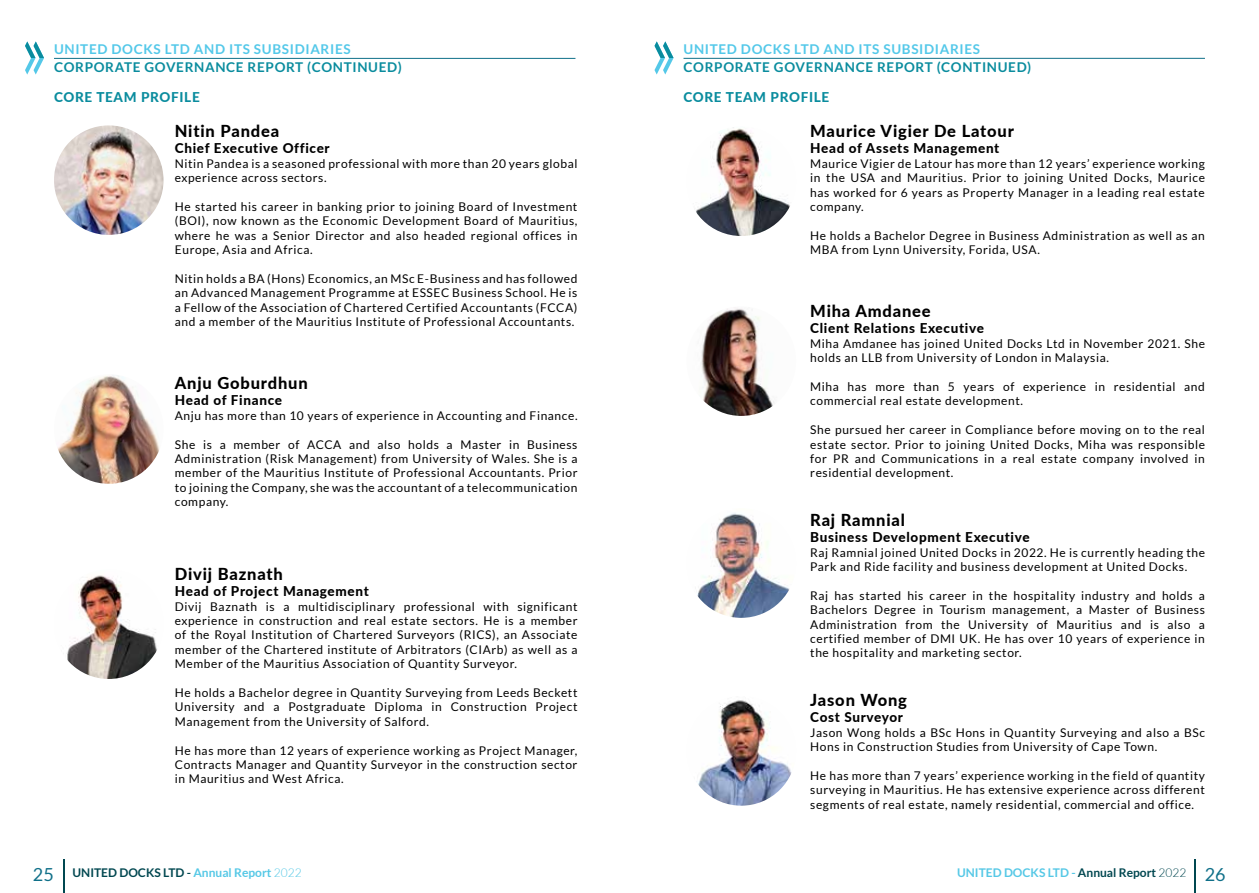
<style>
.page{position:relative;width:1259px;height:893px;background:#fff}
.page>*{position:absolute;margin:0;border:0;box-sizing:border-box;transform-origin:0 0}
.t1{font:800 16.5px "Lato";letter-spacing:.05em;color:#000}
.t2{font:800 13.5px "Lato";letter-spacing:.05em;color:#000}
.t3{font:700 13.5px "Lato";letter-spacing:.05em;color:#0a8c9e}
.t4{font:700 13.5px "Lato";letter-spacing:.05em;color:#53c8e9}
.t5{font:800 13.5px "Lato";letter-spacing:.05em;color:#0a8c9e}
.t6{font:12px/14.4px "Lato";letter-spacing:.05em;color:#000;text-align:justify}
.t7{font:700 12px "Lato";color:#004750}
.t8{font:700 12px "Lato";color:#55c8e6}
.s1{font-weight:400;font-size:18px;color:#107089}
.s2{color:#55c8e6}
.s3{font-weight:300;color:#55c8e6}
.s4{color:#004750}
.s5{font-weight:300;color:#004750}
</style>
<div class="page">
<img style="left:54px;top:374px;width:110px;height:110px;border-radius:55px">
<img style="left:54px;top:125px;width:110px;height:110px;border-radius:55px">
<img style="left:54px;top:569px;width:110px;height:110px;border-radius:55px">
<img style="left:686px;top:306px;width:110px;height:110px;border-radius:55px">
<img style="left:686px;top:508px;width:110px;height:110px;border-radius:55px">
<img style="left:686px;top:696px;width:110px;height:110px;border-radius:55px">
<img style="left:686px;top:126px;width:110px;height:110px;border-radius:55px">
<svg style="left:654px;top:41px;width:19px;height:34px"></svg>
<svg style="left:25px;top:41px;width:19px;height:34px"></svg>
<hr style="left:683px;top:58px;width:522px;height:1px;background:#0f7089">
<hr style="left:54px;top:58px;width:521px;height:1px;background:#0f7089">
<hr style="left:64px;top:860px;width:1px;height:33px;background:#004750">
<hr style="left:1194px;top:860px;width:1px;height:33px;background:#004750">
<p class="t4" style="left:54px;top:41px;width:298px">UNITED DOCKS LTD AND ITS SUBSIDIARIES</p>
<p class="t4" style="left:683px;top:41px;width:298px">UNITED DOCKS LTD AND ITS SUBSIDIARIES</p>
<p class="t3" style="left:54px;top:59px;width:349px">CORPORATE GOVERNANCE REPORT (CONTINUED)</p>
<p class="t3" style="left:683px;top:59px;width:349px">CORPORATE GOVERNANCE REPORT (CONTINUED)</p>
<p class="t5" style="left:54px;top:87px;width:147px">CORE TEAM PROFILE</p>
<h1 class="t1" style="left:175px;top:119px;width:106px">Nitin Pandea</h1>
<p class="t2" style="left:175px;top:138px;width:156px">Chief Executive Officer</p>
<p class="t6" style="left:175px;top:156px;width:404px">Nitin Pandea is a seasoned professional with more than 20 years global experience across sectors.</p>
<p class="t6" style="left:175px;top:199px;width:404px">He started his career in banking prior to joining Board of Investment (BOI), now known as the Economic Development Board of Mauritius, where he was a Senior Director and also headed regional offices in Europe, Asia and Africa.</p>
<p class="t6" style="left:175px;top:271px;width:404px">Nitin holds a BA (Hons) Economics, an MSc E-Business and has followed an Advanced Management Programme at ESSEC Business School. He is a Fellow of the Association of Chartered Certified Accountants (FCCA) and a member of the Mauritius Institute of Professional Accountants.</p>
<h1 class="t1" style="left:175px;top:371px;width:134px">Anju Goburdhun</h1>
<p class="t2" style="left:175px;top:390px;width:109px">Head of Finance</p>
<p class="t6" style="left:175px;top:408px;width:404px">Anju has more than 10 years of experience in Accounting and Finance.</p>
<p class="t6" style="left:175px;top:437px;width:404px">She is a member of ACCA and also holds a Master in Business Administration (Risk Management) from University of Wales. She is a member of the Mauritius Institute of Professional Accountants. Prior to joining the Company, she was the accountant of a telecommunication company.</p>
<h1 class="t1" style="left:175px;top:562px;width:110px">Divij Baznath</h1>
<p class="t2" style="left:175px;top:581px;width:195px">Head of Project Management</p>
<p class="t6" style="left:175px;top:599px;width:404px">Divij Baznath is a multidisciplinary professional with significant experience in construction and real estate sectors. He is a member of the Royal Institution of Chartered Surveyors (RICS), an Associate member of the Chartered institute of Arbitrators (CIArb) as well as a Member of the Mauritius Association of Quantity Surveyor.</p>
<p class="t6" style="left:175px;top:685px;width:404px">He holds a Bachelor degree in Quantity Surveying from Leeds Beckett University and a Postgraduate Diploma in Construction Project Management from the University of Salford.</p>
<p class="t6" style="left:175px;top:743px;width:404px">He has more than 12 years of experience working as Project Manager, Contracts Manager and Quantity Surveyor in the construction sector in Mauritius and West Africa.</p>
<p class="t5" style="left:683px;top:87px;width:147px">CORE TEAM PROFILE</p>
<h1 class="t1" style="left:810px;top:119px;width:205px">Maurice Vigier De Latour</h1>
<p class="t2" style="left:810px;top:138px;width:191px">Head of Assets Management</p>
<p class="t6" style="left:810px;top:156px;width:396px">Maurice Vigier de Latour has more than 12 years’ experience working in the USA and Mauritius. Prior to joining United Docks, Maurice has worked for 6 years as Property Manager in a leading real estate company.</p>
<p class="t6" style="left:810px;top:228px;width:396px">He holds a Bachelor Degree in Business Administration as well as an<br>MBA from Lynn University, Forida, USA.</p>
<h1 class="t1" style="left:810px;top:299px;width:122px">Miha Amdanee</h1>
<p class="t2" style="left:810px;top:318px;width:175px">Client Relations Executive</p>
<p class="t6" style="left:810px;top:336px;width:396px">Miha Amdanee has joined United Docks Ltd in November 2021. She holds an LLB from University of London in Malaysia.</p>
<p class="t6" style="left:810px;top:379px;width:396px">Miha has more than 5 years of experience in residential and commercial real estate development.</p>
<p class="t6" style="left:810px;top:423px;width:396px">She pursued her career in Compliance before moving on to the real estate sector. Prior to joining United Docks, Miha was responsible for PR and Communications in a real estate company involved in residential development.</p>
<h1 class="t1" style="left:810px;top:508px;width:96px">Raj Ramnial</h1>
<p class="t2" style="left:810px;top:527px;width:221px">Business Development Executive</p>
<p class="t6" style="left:810px;top:545px;width:396px">Raj Ramnial joined United Docks in 2022. He is currently heading the<br>Park and Ride facility and business development at United Docks.</p>
<p class="t6" style="left:810px;top:588px;width:396px">Raj has started his career in the hospitality industry and holds a Bachelors Degree in Tourism management, a Master of Business Administration from the University of Mauritius and is also a certified member of DMI UK. He has over 10 years of experience in the hospitality and marketing sector.</p>
<h1 class="t1" style="left:810px;top:688px;width:98px">Jason Wong</h1>
<p class="t2" style="left:810px;top:707px;width:94px">Cost Surveyor</p>
<p class="t6" style="left:810px;top:725px;width:396px">Jason Wong holds a BSc Hons in Quantity Surveying and also a BSc<br>Hons in Construction Studies from University of Cape Town.</p>
<p class="t6" style="left:810px;top:768px;width:396px">He has more than 7 years’ experience working in the field of quantity surveying in Mauritius. He has extensive experience across different segments of real estate, namely residential, commercial and office.</p>
<p class="t7" style="left:33px;top:866px;width:270px"><span class="s1">25</span> UNITED DOCKS LTD - <span class="s2">Annual Report</span> <span class="s3">2022</span></p>
<p class="t8" style="left:957px;top:866px;width:270px">UNITED DOCKS LTD - <span class="s4">Annual Report</span> <span class="s5">2022</span> <span class="s1">26</span></p>
</div>
